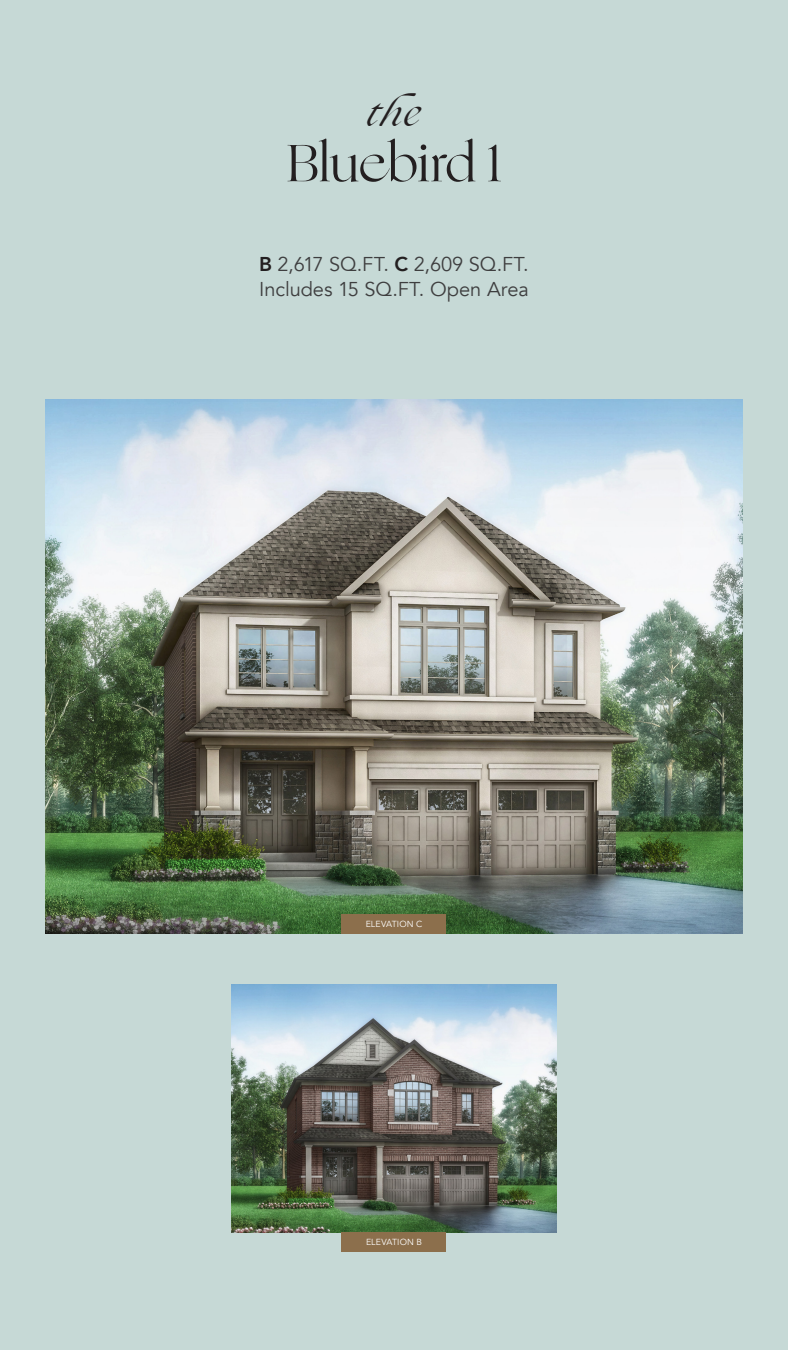
<style>
.page{position:relative;width:788px;height:1350px;background:#c6d9d6}
.page>*{position:absolute;margin:0;border:0;box-sizing:border-box;transform-origin:0 0}
.t1{font:52.5px "Ogg";letter-spacing:-.005em;color:#231f20}
.t2{font:italic 37.5px "Ogg";color:#231f20}
.t3{font:20px "Avenir";letter-spacing:-.005em;color:#3e3e3f}
.t4{font:8.75px "Avenir LT Std";letter-spacing:.015em;color:#fff}
.s1{font-weight:800;color:#231f20}
</style>
<div class="page">
<img style="left:45px;top:400px;width:697px;height:534px">
<img style="left:232px;top:984px;width:324px;height:249px">
<div style="left:342px;top:914px;width:104px;height:20px;background:#8c6f4c"></div>
<div style="left:342px;top:1233px;width:104px;height:19px;background:#8c6f4c"></div>
<p class="t2" style="left:366px;top:86px;width:56px">the</p>
<p class="t1" style="left:287px;top:129px;width:216px">Bluebird 1</p>
<p class="t3" style="left:259px;top:253px;width:271px"><span class="s1">B</span> 2,617 SQ.FT. <span class="s1">C</span> 2,609 SQ.FT.</p>
<p class="t3" style="left:259px;top:278px;width:271px">Includes 15 SQ.FT. Open Area</p>
<p class="t4" style="left:366px;top:919px;width:58px">ELEVATION C</p>
<p class="t4" style="left:366px;top:1237px;width:57px">ELEVATION B</p>
</div>
